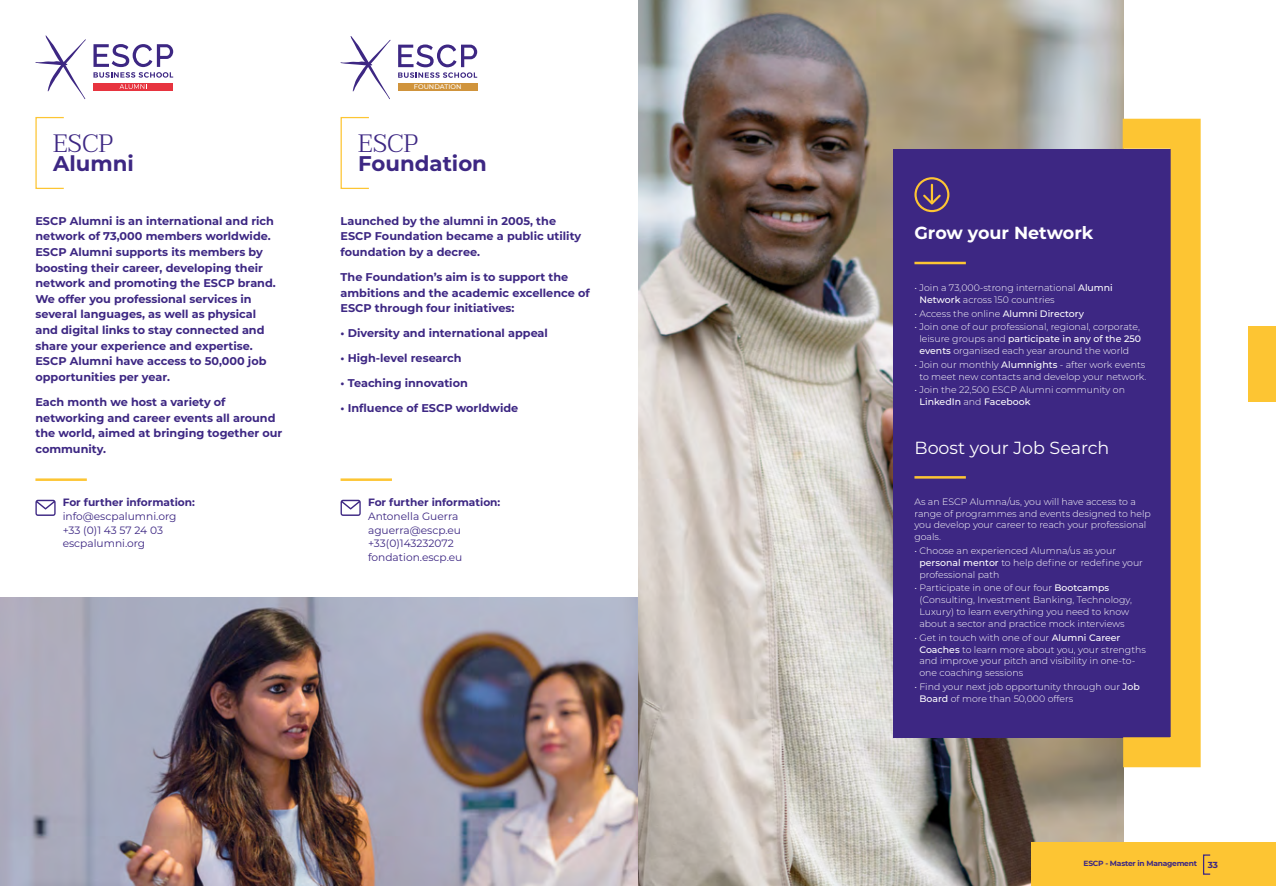
<style>
.page{position:relative;width:1276px;height:886px;background:#fff}
.page>*{position:absolute;margin:0;border:0;box-sizing:border-box;transform-origin:0 0}
.t1{font:300 25px "Taviraj";color:#3d2783}
.t2{font:700 21.25px "Montserrat";color:#3d2783}
.t3{font:17.5px "Montserrat";color:#fff}
.t4{font:700 17.5px "Montserrat";color:#fff}
.t5{font:700 11.25px/15.6px "Montserrat";color:#3d2783}
.t6{font:10.62px/13.8px "Montserrat";color:#3d2783}
.t7{font:700 10.62px "Montserrat";color:#3d2783}
.t8{font:300 9.38px/11.9px "Montserrat";color:#fff}
.t9{font:700 7.5px "Montserrat";letter-spacing:-.03em;color:#3d2783}
.t10{font:500 6.62px "Montserrat";color:#fff}
.s1{font-weight:500}
.s2{font-size:8.75px}
</style>
<div class="page">
<img style="left:0;top:597px;width:638px;height:289px">
<svg style="left:35px;top:35px;width:51px;height:64px"></svg>
<svg style="left:93px;top:44px;width:80px;height:34px"></svg>
<div style="left:93px;top:83px;width:80px;height:7px;background:#e7343f"></div>
<svg style="left:119px;top:84px;width:28px;height:5px"></svg>
<svg style="left:35px;top:500px;width:21px;height:16px"></svg>
<hr style="left:35px;top:478px;width:52px;height:3px;background:#fdc533">
<div style="left:340px;top:117px;width:29px;height:72px;border:1px solid #fdc533"></div>
<svg style="left:340px;top:500px;width:21px;height:16px"></svg>
<hr style="left:340px;top:478px;width:52px;height:3px;background:#fdc533">
<svg style="left:340px;top:36px;width:50px;height:63px"></svg>
<svg style="left:398px;top:44px;width:79px;height:34px"></svg>
<div style="left:398px;top:83px;width:79px;height:7px;background:#d0943c"></div>
<img style="left:638px;top:0;width:485px;height:886px">
<div style="left:893px;top:149px;width:286px;height:588px;background:#3d2783"></div>
<hr style="left:914px;top:476px;width:52px;height:3px;background:#fdc533">
<svg style="left:1092px;top:104px;width:109px;height:678px"></svg>
<svg style="left:914px;top:177px;width:35px;height:35px"></svg>
<hr style="left:914px;top:262px;width:52px;height:2px;background:#fdc533">
<div style="left:1248px;top:326px;width:28px;height:75px;background:#fdc533"></div>
<div style="left:1031px;top:842px;width:245px;height:44px;background:#fdc533"></div>
<div style="left:1203px;top:854px;width:7px;height:21px;border:1px solid #3d2783"></div>
<h1 class="t1" style="left:53px;top:124px;width:61px">ESCP</h1>
<h2 class="t2" style="left:53px;top:148px;width:82px">Alumni</h2>
<p class="t5" style="left:35px;top:212px;width:242px">ESCP Alumni is an international and rich network of 73,000 members worldwide.<br>ESCP Alumni supports its members by boosting their career, developing their network and promoting the ESCP brand.<br>We offer you professional services in several languages, as well as physical and digital links to stay connected and share your experience and expertise.<br>ESCP Alumni have access to 50,000 job opportunities per year.</p>
<p class="t5" style="left:35px;top:394px;width:248px">Each month we host a variety of networking and career events all around the world, aimed at bringing together our community.</p>
<p class="t7" style="left:63px;top:495px;width:134px">For further information:</p>
<p class="t6" style="left:63px;top:509px;width:115px">info@escpalumni.org +33 (0)1 43 57 24 03 escpalumni.org</p>
<p class="t10" style="left:414px;top:82px;width:49px">FOUNDATION</p>
<h1 class="t1" style="left:358px;top:124px;width:61px">ESCP</h1>
<h2 class="t2" style="left:358px;top:148px;width:130px">Foundation</h2>
<p class="t5" style="left:340px;top:212px;width:242px">Launched by the alumni in 2005, the<br>ESCP Foundation became a public utility foundation by a decree.</p>
<p class="t5" style="left:340px;top:268px;width:251px">The Foundation’s aim is to support the ambitions and the academic excellence of<br>ESCP through four initiatives:</p>
<p class="t5" style="left:340px;top:325px;width:209px">• Diversity and international appeal</p>
<p class="t5" style="left:340px;top:350px;width:123px">• High-level research</p>
<p class="t5" style="left:340px;top:375px;width:129px">• Teaching innovation</p>
<p class="t5" style="left:340px;top:399px;width:179px">• Influence of ESCP worldwide</p>
<p class="t7" style="left:368px;top:495px;width:134px">For further information:</p>
<p class="t6" style="left:368px;top:509px;width:96px">Antonella Guerra aguerra@escp.eu +33(0)143232072 fondation.escp.eu</p>
<h3 class="t4" style="left:914px;top:220px;width:180px">Grow your Network</h3>
<p class="t8" style="left:919px;top:281px;width:195px;text-indent:-5px">• Join a 73,000-strong international <span class="s1">Alumni<br>Network</span> across 150 countries</p>
<p class="t8" style="left:914px;top:307px;width:171px">• Access the online <span class="s1">Alumni Directory</span></p>
<p class="t8" style="left:919px;top:321px;width:223px;text-indent:-5px">• Join one of our professional, regional, corporate, leisure groups and <span class="s1">participate in any of the 250 events</span> organised each year around the world</p>
<p class="t8" style="left:914px;top:358px;width:233px;text-align:center">• Join our monthly <span class="s1">Alumnights</span> - after work events to meet new contacts and develop your network.</p>
<p class="t8" style="left:919px;top:384px;width:207px;text-indent:-5px">• Join the 22,500 ESCP Alumni community on<br><span class="s1">LinkedIn</span> and <span class="s1">Facebook</span></p>
<h3 class="t3" style="left:914px;top:435px;width:196px">Boost your Job Search</h3>
<p class="t8" style="left:914px;top:495px;width:238px">As an ESCP Alumna/us, you will have access to a range of programmes and events designed to help you develop your career to reach your professional goals.</p>
<p class="t8" style="left:919px;top:544px;width:225px;text-indent:-5px">• Choose an experienced Alumna/us as your <span class="s1">personal mentor</span> to help define or redefine your professional path</p>
<p class="t8" style="left:919px;top:582px;width:214px;text-indent:-5px">• Participate in one of our four <span class="s1">Bootcamps </span>(Consulting, Investment Banking, Technology, Luxury) to learn everything you need to know about a sector and practice mock interviews</p>
<p class="t8" style="left:919px;top:631px;width:228px;text-indent:-5px">• Get in touch with one of our <span class="s1">Alumni Career Coaches</span> to learn more about you, your strengths and improve your pitch and visibility in one-to&shy;one coaching sessions</p>
<p class="t8" style="left:919px;top:680px;width:222px;text-indent:-5px">• Find your next job opportunity through our <span class="s1">Job<br>Board</span> of more than 50,000 offers</p>
<p class="t9" style="left:1083px;top:858px;width:136px">ESCP - Master in Management <span class="s2">33</span></p>
</div>
